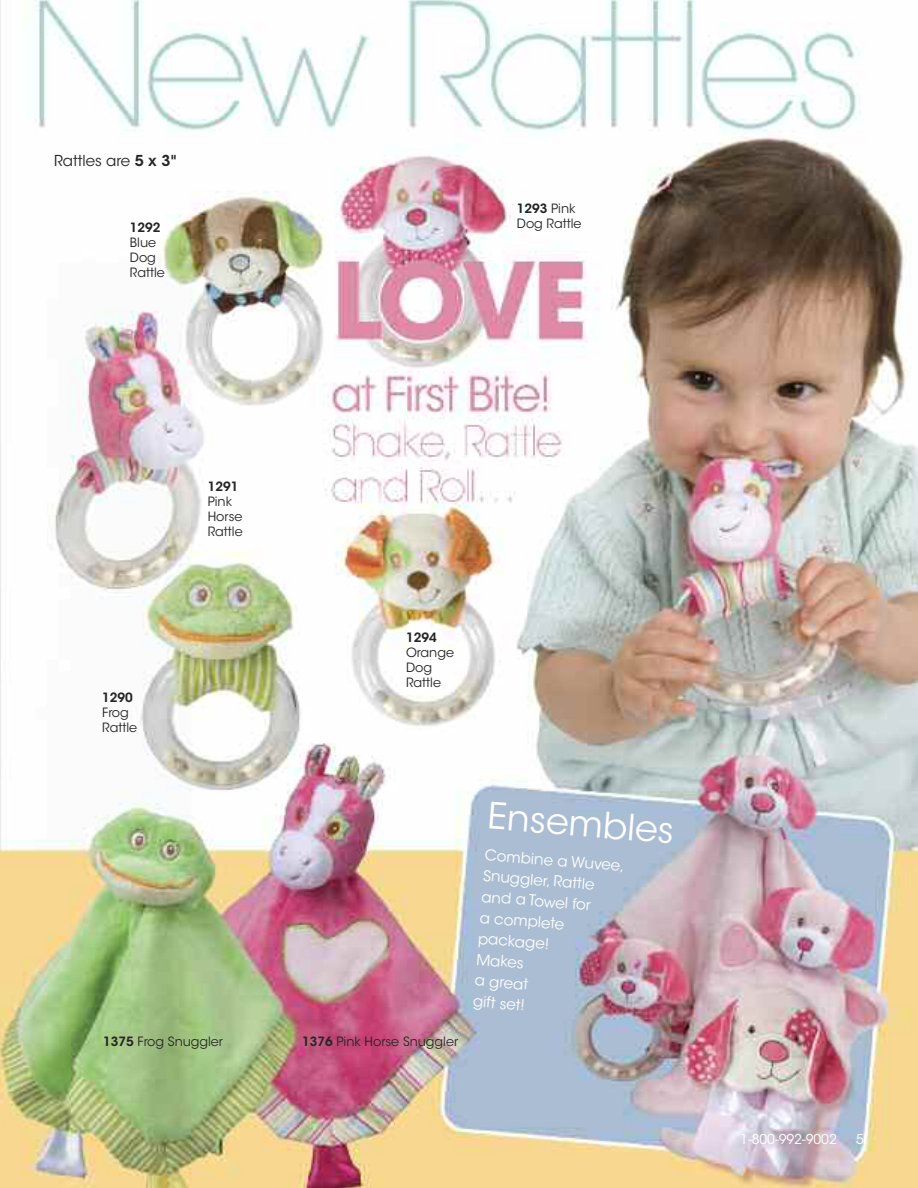
<style>
.page{position:relative;width:918px;height:1188px;background:#fff}
.page>*{position:absolute;margin:0;border:0;box-sizing:border-box;transform-origin:0 0}
.t1{font:36px "ITC Avant Garde Std";color:#fff}
.t2{font:15px/21px "ITC Avant Garde Std";color:#fff}
.t3{font:15px "ITC Avant Garde Std";color:#272627}
.t4{font:13.5px "ITC Avant Garde Std";color:#fff}
.t5{font:12.75px/15px "ITC Avant Garde Std";color:#272627}
.t6{font:600 12.75px "ITC Avant Garde Std";color:#272627}
.s1{font-weight:600}
</style>
<div class="page">
<img style="left:0;top:0;width:918px;height:1188px">
<p class="t3" style="left:54px;top:155px;width:124px">Rattles are <span class="s1">5 x 3"</span></p>
<p class="t6" style="left:130px;top:223px;width:32px">1292</p>
<p class="t5" style="left:130px;top:236px;width:36px">Blue<br>Dog<br>Rattle</p>
<p class="t5" style="left:517px;top:202px;width:66px"><span class="s1">1293</span> Pink<br>Dog Rattle</p>
<p class="t6" style="left:102px;top:693px;width:32px">1290</p>
<p class="t5" style="left:102px;top:706px;width:36px">Frog<br>Rattle</p>
<p class="t6" style="left:208px;top:482px;width:32px">1291</p>
<p class="t5" style="left:208px;top:496px;width:36px">Pink<br>Horse<br>Rattle</p>
<p class="t5" style="left:103px;top:1035px;width:121px"><span class="s1">1375</span> Frog Snuggler</p>
<p class="t6" style="left:406px;top:633px;width:32px">1294</p>
<p class="t5" style="left:406px;top:646px;width:49px">Orange<br>Dog<br>Rattle</p>
<p class="t5" style="left:302px;top:1035px;width:157px"><span class="s1">1376</span> Pink Horse Snuggler</p>
<h1 class="t1" style="left:489px;top:801px;width:188px;rotate:5deg">Ensembles</h1>
<p class="t2" style="left:486px;top:845px;width:142px;rotate:5deg">Combine a Wuvee,<br>Snuggler, Rattle and a Towel for<br>a complete package!<br>Makes<br>a great<br>gift set!</p>
<p class="t4" style="left:740px;top:1134px;width:98px">1-800-992-9002</p>
<p class="t4" style="left:856px;top:1134px;width:9px">5</p>
</div>
